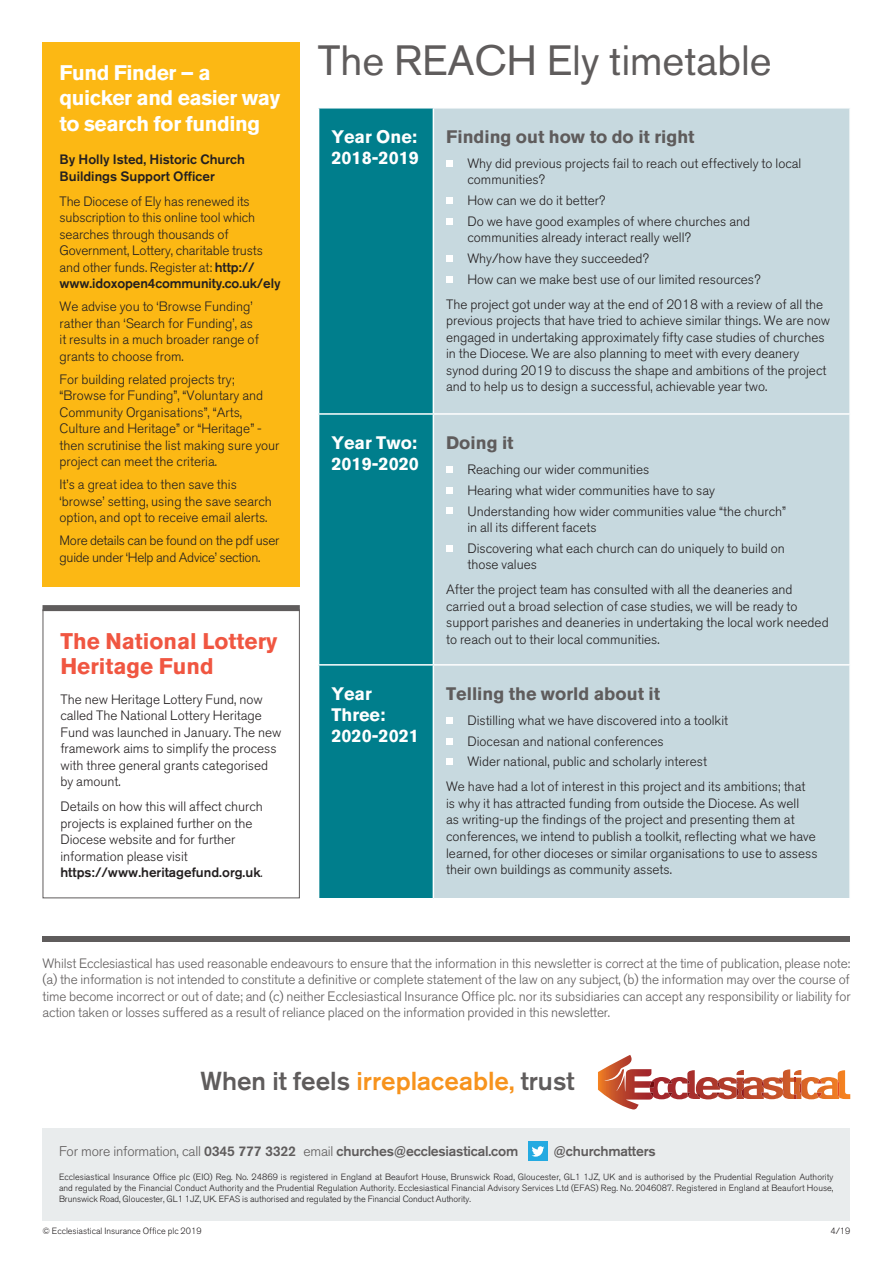
<style>
.page{position:relative;width:893px;height:1263px;background:#fff}
.page>*{position:absolute;margin:0;border:0;box-sizing:border-box;transform-origin:0 0}
.Main_Heading{font:42px "Akzidenz Grotesk BQ";color:#5f5c5c}
.Body{font:500 25.8px "Akzidenz Grotesk BQ";color:#5f5c5c}
.Main_Heading-2{font:700 22.5px/25.5px "Akzidenz Grotesk BQ";color:#f05641}
.Main_Heading-3{font:700 21px/25.5px "Akzidenz Grotesk BQ";letter-spacing:-.02em;color:#fff}
.Body_9{font:700 18px/21px "Akzidenz Grotesk BQ";color:#fff}
.Body_9-2{font:700 18px "Akzidenz Grotesk BQ";color:#5f5c5c}
.t1{font:500 13.95px "Akzidenz Grotesk BQ";letter-spacing:-.015em;color:#5f5c5c}
.Body_9-3{font:300 13.5px/16.5px "Akzidenz Grotesk BQ";color:#231f20}
.Body_9-4{font:300 13.5px/16.5px "Akzidenz Grotesk BQ";letter-spacing:-.015em;color:#5f5c5c;text-align:justify}
.Body_9-5{font:300 13.5px/16.5px "Akzidenz Grotesk BQ";letter-spacing:-.02em;color:#231f20}
.Intro{font:500 13.5px/16.5px "Akzidenz Grotesk BQ";color:#231f20}
.Source{font:300 9px/11.2px "Akzidenz Grotesk BQ";letter-spacing:-.005em;color:#231f20;text-align:justify}
.s1{font-weight:500}
.s2{color:#f7931d}
.s3{font-weight:300}
</style>
<div class="page">
<div style="left:43px;top:935px;width:807px;height:6px;background:#5f5c5c"></div>
<div style="left:43px;top:1128px;width:807px;height:92px;background:#e9eced"></div>
<div style="left:528px;top:1142px;width:20px;height:19px;background:#24aae1"></div>
<svg style="left:532px;top:1146px;width:12px;height:10px"></svg>
<svg style="left:598px;top:1055px;width:252px;height:54px"></svg>
<div style="left:319px;top:109px;width:114px;height:789px;background:#007e8c"></div>
<div style="left:434px;top:109px;width:415px;height:789px;background:#c7d9df"></div>
<hr style="left:318px;top:413px;width:115px;height:2px;background:#fff">
<hr style="left:433px;top:413px;width:418px;height:2px;background:#fff">
<hr style="left:318px;top:664px;width:115px;height:2px;background:#fff">
<hr style="left:433px;top:664px;width:418px;height:2px;background:#fff">
<svg style="left:446px;top:160px;width:6px;height:6px"></svg>
<div style="left:446px;top:197px;width:6px;height:7px;background:#fff"></div>
<svg style="left:446px;top:218px;width:6px;height:6px"></svg>
<div style="left:446px;top:255px;width:6px;height:7px;background:#fff"></div>
<svg style="left:446px;top:276px;width:6px;height:6px"></svg>
<div style="left:446px;top:466px;width:6px;height:7px;background:#fff"></div>
<svg style="left:446px;top:487px;width:6px;height:6px"></svg>
<svg style="left:446px;top:508px;width:6px;height:6px"></svg>
<svg style="left:446px;top:545px;width:6px;height:6px"></svg>
<svg style="left:446px;top:717px;width:6px;height:6px"></svg>
<svg style="left:446px;top:738px;width:6px;height:6px"></svg>
<svg style="left:446px;top:759px;width:6px;height:6px"></svg>
<div style="left:43px;top:43px;width:257px;height:544px;background:#fcb814"></div>
<div style="left:43px;top:609px;width:257px;height:289px;border:1px solid #5f5c5c"></div>
<div style="left:43px;top:605px;width:257px;height:6px;background:#5f5c5c"></div>
<p class="Main_Heading-3" style="left:60px;top:60px;width:153px">Fund Finder – a</p>
<p class="Main_Heading-3" style="left:60px;top:85px;width:222px">quicker and easier way to search for funding</p>
<p class="Intro" style="left:60px;top:151px;width:187px">By Holly Isted, Historic Church<br>Buildings Support Officer</p>
<p class="Body_9-3" style="left:60px;top:193px;width:222px">The Diocese of Ely has renewed its subscription to this online tool which searches through thousands of Government, Lottery, charitable trusts and other funds. Register at: <span class="s1">http:// www.idoxopen4community.co.uk/ely</span></p>
<p class="Body_9-3" style="left:60px;top:299px;width:201px">We advise you to ‘Browse Funding’ rather than ‘Search for Funding’, as it results in a much broader range of grants to choose from.</p>
<p class="Body_9-3" style="left:60px;top:371px;width:222px">For building related projects try; “Browse for Funding”, “Voluntary and Community Organisations”, “Arts, Culture and Heritage” or “Heritage” - then scrutinise the list making sure your project can meet the criteria.</p>
<p class="Body_9-3" style="left:60px;top:476px;width:214px">It’s a great idea to then save this ‘browse’ setting, using the save search option, and opt to receive email alerts.</p>
<p class="Body_9-5" style="left:60px;top:532px;width:221px">More details can be found on the pdf user guide under ‘Help and Advice’ section.</p>
<p class="Main_Heading-2" style="left:60px;top:628px;width:218px">The National Lottery<br>Heritage Fund</p>
<p class="Body_9-3" style="left:60px;top:691px;width:223px">The new Heritage Lottery Fund, now called The National Lottery Heritage<br>Fund was launched in January. The new framework aims to simplify the process with three general grants categorised by amount.</p>
<p class="Body_9-3" style="left:60px;top:798px;width:204px">Details on how this will affect church projects is explained further on the Diocese website and for further information please visit <span class="s1">https://www.heritagefund.org.uk</span>.</p>
<p class="Main_Heading" style="left:318px;top:35px;width:455px">The REACH Ely timetable</p>
<p class="Body_9" style="left:331px;top:126px;width:89px">Year One:<br>2018-2019</p>
<p class="Body_9-2" style="left:446px;top:126px;width:250px">Finding out how to do it right</p>
<p class="Body_9-3" style="left:467px;top:155px;width:335px">Why did previous projects fail to reach out effectively to local communities?</p>
<p class="Body_9-3" style="left:467px;top:192px;width:140px">How can we do it better?</p>
<p class="Body_9-3" style="left:467px;top:213px;width:284px">Do we have good examples of where churches and communities already interact really well?</p>
<p class="Body_9-3" style="left:467px;top:250px;width:183px">Why/how have they succeeded?</p>
<p class="Body_9-3" style="left:467px;top:271px;width:295px">How can we make best use of our limited resources?</p>
<p class="Body_9-3" style="left:446px;top:296px;width:385px">The project got under way at the end of 2018 with a review of all the previous projects that have tried to achieve similar things. We are now engaged in undertaking approximately fifty case studies of churches in the Diocese. We are also planning to meet with every deanery synod during 2019 to discuss the shape and ambitions of the project and to help us to design a successful, achievable year two.</p>
<p class="Body_9" style="left:331px;top:432px;width:89px">Year Two:<br>2019-2020</p>
<p class="Body_9-2" style="left:446px;top:432px;width:69px">Doing it</p>
<p class="Body_9-3" style="left:467px;top:461px;width:183px">Reaching our wider communities</p>
<p class="Body_9-3" style="left:467px;top:482px;width:249px">Hearing what wider communities have to say</p>
<p class="Body_9-3" style="left:467px;top:503px;width:320px">Understanding how wider communities value “the church” in all its different facets</p>
<p class="Body_9-3" style="left:467px;top:540px;width:319px">Discovering what each church can do uniquely to build on those values</p>
<p class="Body_9-3" style="left:446px;top:582px;width:384px">After the project team has consulted with all the deaneries and carried out a broad selection of case studies, we will be ready to support parishes and deaneries in undertaking the local work needed to reach out to their local communities.</p>
<p class="Body_9" style="left:331px;top:683px;width:89px">Year<br>Three:<br>2020-2021</p>
<p class="Body_9-2" style="left:446px;top:683px;width:215px">Telling the world about it</p>
<p class="Body_9-3" style="left:467px;top:712px;width:262px">Distilling what we have discovered into a toolkit</p>
<p class="Body_9-3" style="left:467px;top:733px;width:198px">Diocesan and national conferences</p>
<p class="Body_9-3" style="left:467px;top:754px;width:241px">Wider national, public and scholarly interest</p>
<p class="Body_9-3" style="left:446px;top:779px;width:373px">We have had a lot of interest in this project and its ambitions; that is why it has attracted funding from outside the Diocese. As well<br>as writing-up the findings of the project and presenting them at conferences, we intend to publish a toolkit, reflecting what we have learned, for other dioceses or similar organisations to use to assess their own buildings as community assets.</p>
<p class="Body_9-4" style="left:43px;top:955px;width:809px">Whilst Ecclesiastical has used reasonable endeavours to ensure that the information in this newsletter is correct at the time of publication, please note: (a) the information is not intended to constitute a definitive or complete statement of the law on any subject, (b) the information may over the course of time become incorrect or out of date; and (c) neither Ecclesiastical Insurance Office plc. nor its subsidiaries can accept any responsibility or liability for action taken or losses suffered as a result of reliance placed on the information provided in this newsletter.</p>
<p class="Body" style="left:200px;top:1065px;width:375px">When it feels <span class="s2">irreplaceable,</span> trust</p>
<p class="t1" style="left:59px;top:1143px;width:461px"><span class="s3">For more information, call</span> 0345 777 3322 <span class="s3">email</span> churches@ecclesiastical.com</p>
<p class="t1" style="left:554px;top:1143px;width:104px">@churchmatters</p>
<p class="Source" style="left:59px;top:1171px;width:776px">Ecclesiastical Insurance Office plc (EIO) Reg. No. 24869 is registered in England at Beaufort House, Brunswick Road, Gloucester, GL1 1JZ, UK and is authorised by the Prudential Regulation Authority and regulated by the Financial Conduct Authority and the Prudential Regulation Authority. Ecclesiastical Financial Advisory Services Ltd (EFAS) Reg. No. 2046087. Registered in England at Beaufort House, Brunswick Road, Gloucester, GL1 1JZ, UK. EFAS is authorised and regulated by the Financial Conduct Authority.</p>
<p class="Source" style="left:43px;top:1225px;width:161px">© Ecclesiastical Insurance Office plc 2019</p>
<p class="Source" style="left:830px;top:1225px;width:22px">4/19</p>
</div>
